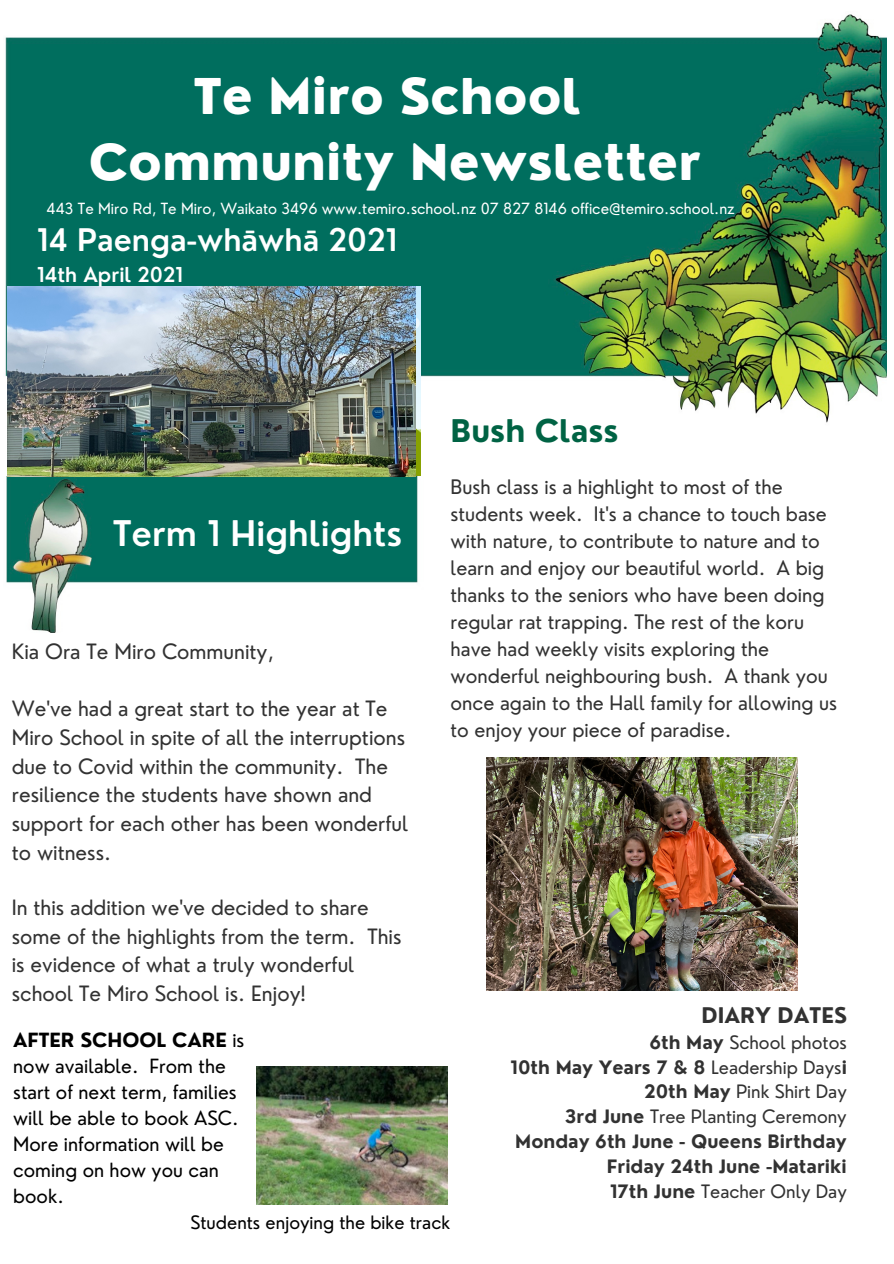
<style>
.page{position:relative;width:894px;height:1264px;background:#fff}
.page>*{position:absolute;margin:0;border:0;box-sizing:border-box;transform-origin:0 0}
.t1{font:800 48px "Nourd";color:#fff}
.t2{font:600 34.5px "Nourd";color:#fff}
.t3{font:700 30.45px "Nourd";color:#006344}
.t4{font:600 30.3px "Nourd";color:#fff}
.t5{font:700 21px "Nourd";color:#323232}
.t6{font:20.55px/28.7px "Nourd";color:#323232}
.t7{font:600 20.1px "Nourd";color:#fff}
.t8{font:19.5px/27px "Nourd";color:#323232}
.t9{font:19.05px "Nourd";color:#000}
.t10{font:700 19.05px "Nourd";color:#000}
.t11{font:18px "Nourd";color:#323232}
.t12{font:700 18px "Nourd";color:#323232}
.t13{font:18px "Nourd";color:#000}
.t14{font:15px "Nourd";color:#fff}
.s1{font-weight:400}
.s2{font-weight:700}
</style>
<div class="page">
<img style="left:5px;top:14px;width:880px;height:462px">
<img style="left:6px;top:476px;width:412px;height:156px">
<img style="left:7px;top:286px;width:408px;height:190px">
<img style="left:486px;top:757px;width:311px;height:233px">
<img style="left:257px;top:1066px;width:190px;height:138px">
<p class="t1" style="left:194px;top:66px;width:388px">Te Miro School</p>
<p class="t1" style="left:89px;top:132px;width:613px">Community Newsletter</p>
<p class="t14" style="left:47px;top:199px;width:689px">443 Te Miro Rd, Te Miro, Waikato 3496 www.temiro.school.nz 07 827 8146 office@temiro.school.nz</p>
<p class="t4" style="left:37px;top:220px;width:361px">14 Paenga-whāwhā 2021</p>
<p class="t7" style="left:37px;top:261px;width:147px">14th April 2021</p>
<p class="t2" style="left:113px;top:511px;width:291px">Term 1 Highlights</p>
<p class="t6" style="left:12px;top:636px;width:263px">Kia Ora Te Miro Community,</p>
<p class="t6" style="left:12px;top:694px;width:398px">We've had a great start to the year at Te Miro School in spite of all the interruptions due to Covid within the community. The resilience the students have shown and support for each other has been wonderful to witness.</p>
<p class="t6" style="left:12px;top:892px;width:391px">In this addition we've decided to share some of the highlights from the term. This is evidence of what a truly wonderful school Te Miro School is. Enjoy!</p>
<p class="t10" style="left:13px;top:1028px;width:232px">AFTER SCHOOL CARE <span class="s1">is</span></p>
<p class="t9" style="left:13px;top:1054px;width:214px">now available. From the</p>
<p class="t9" style="left:13px;top:1080px;width:225px">start of next term, families</p>
<p class="t9" style="left:13px;top:1106px;width:227px">will be able to book ASC.</p>
<p class="t9" style="left:13px;top:1131px;width:212px">More information will be</p>
<p class="t9" style="left:13px;top:1157px;width:207px">coming on how you can</p>
<p class="t9" style="left:13px;top:1183px;width:52px">book.</p>
<p class="t3" style="left:450px;top:411px;width:169px">Bush Class</p>
<p class="t8" style="left:450px;top:473px;width:388px">Bush class is a highlight to most of the students week. It's a chance to touch base with nature, to contribute to nature and to learn and enjoy our beautiful world. A big thanks to the seniors who have been doing regular rat trapping. The rest of the koru have had weekly visits exploring the wonderful neighbouring bush. A thank you once again to the Hall family for allowing us to enjoy your piece of paradise.</p>
<p class="t5" style="left:701px;top:1002px;width:147px">DIARY DATES</p>
<p class="t11" style="left:649px;top:1030px;width:199px"><span class="s2">6th May</span> School photos</p>
<p class="t12" style="left:510px;top:1055px;width:338px">10th May Years 7 &amp; 8 <span class="s1">Leadership Days</span>i</p>
<p class="t11" style="left:644px;top:1080px;width:204px"><span class="s2">20th May</span> Pink Shirt Day</p>
<p class="t11" style="left:564px;top:1105px;width:283px"><span class="s2">3rd June</span> Tree Planting Ceremony</p>
<p class="t12" style="left:515px;top:1129px;width:333px">Monday 6th June - Queens Birthday</p>
<p class="t12" style="left:606px;top:1154px;width:241px">Friday 24th June -Matariki</p>
<p class="t11" style="left:610px;top:1179px;width:238px"><span class="s2">17th June</span> Teacher Only Day</p>
<p class="t13" style="left:190px;top:1210px;width:261px">Students enjoying the bike track</p>
</div>
